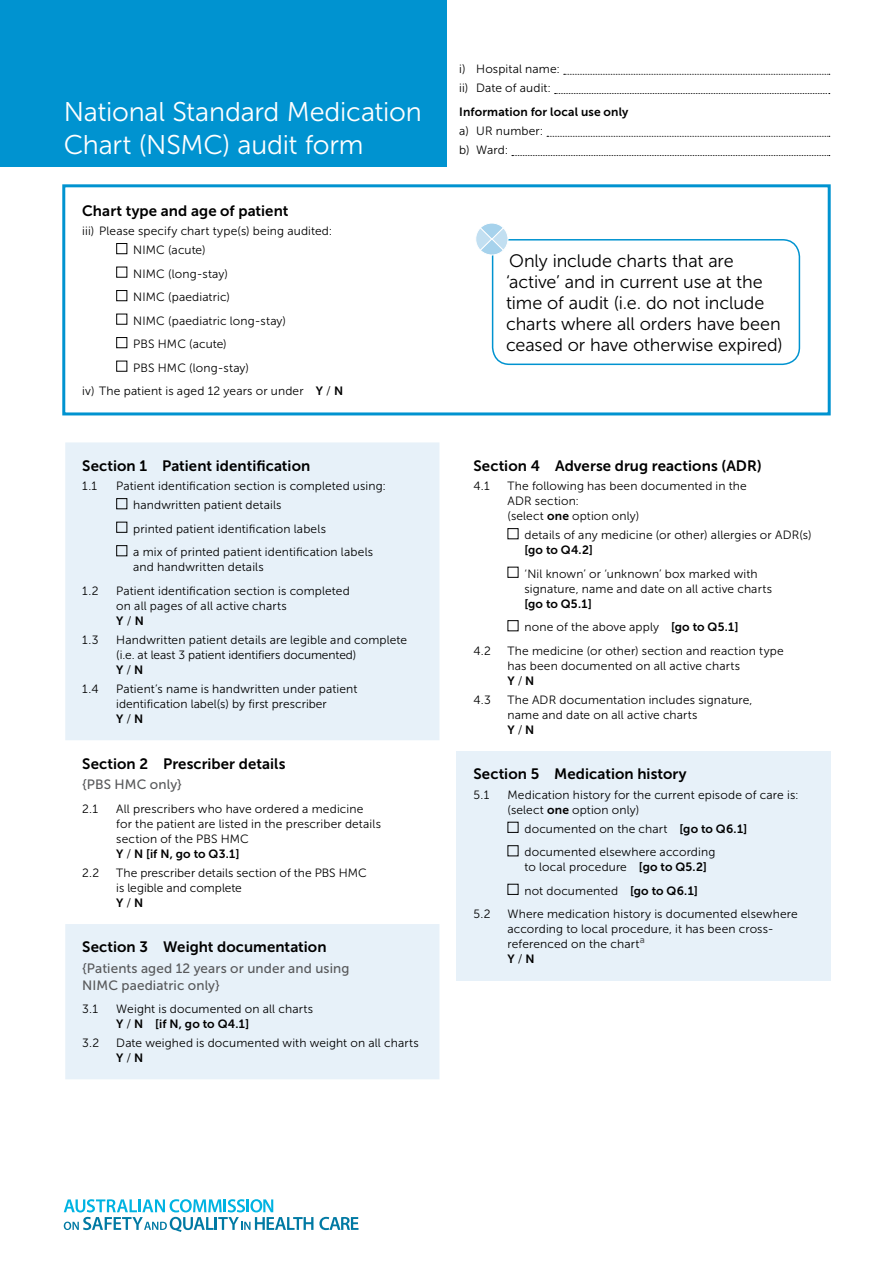
<style>
.page{position:relative;width:893px;height:1263px;background:#fff}
.page>*{position:absolute;margin:0;border:0;box-sizing:border-box;transform-origin:0 0}
._00_H1{font:27px/33px "Museo Sans 300";letter-spacing:-.01em;color:#fff}
._03_PullQu{font:18px/21px "Museo Sans 300";letter-spacing:-.005em;color:#000}
._02_SectionH{font:15px "Museo Sans 700";letter-spacing:.005em;color:#000}
._01_H2{font:15px "Museo Sans 700";letter-spacing:.005em;color:#000}
._02_Subheading{font:13.5px/16.5px "Museo Sans 500";letter-spacing:.01em;color:#58595b}
._02_SectionList{font:12px/15px "Museo Sans 300";letter-spacing:.01em;color:#000}
._02_BodySmallIndent{font:12px/15px "Museo Sans 300";letter-spacing:.01em;color:#000}
._02_BodySmallNoSpace{font:12px "Museo Sans 300";letter-spacing:.015em;color:#000}
._01_H3{font:12px "Museo Sans 700";letter-spacing:.01em;color:#000}
._02_BodySmall{font:12px "Museo Sans 300";color:#000}
._02_SectionList-2{font:12px "Museo Sans 700";color:#000}
._02_SectionList-3{font:9.6px "Museo Sans 500";color:#58595b}
.s1{font-family:"Museo Sans 700"}
.s2{font-family:"Museo Sans 300"}
</style>
<div class="page">
<svg style="left:64px;top:1199px;width:249px;height:33px"></svg>
<svg style="left:319px;top:1217px;width:39px;height:13px"></svg>
<svg style="left:564px;top:74px;width:266px;height:1px"></svg>
<svg style="left:555px;top:93px;width:275px;height:1px"></svg>
<svg style="left:547px;top:136px;width:283px;height:1px"></svg>
<svg style="left:512px;top:155px;width:318px;height:1px"></svg>
<div style="left:116px;top:243px;width:11px;height:11px;border:1px solid #000"></div>
<div style="left:116px;top:267px;width:11px;height:11px;border:1px solid #000"></div>
<div style="left:116px;top:290px;width:11px;height:11px;border:1px solid #000"></div>
<div style="left:116px;top:314px;width:11px;height:11px;border:1px solid #000"></div>
<div style="left:116px;top:337px;width:11px;height:11px;border:1px solid #000"></div>
<div style="left:116px;top:361px;width:11px;height:11px;border:1px solid #000"></div>
<div style="left:62px;top:184px;width:769px;height:231px;border:3px solid #0093d0"></div>
<div style="left:492px;top:239px;width:308px;height:126px;border:2px solid #0093d0;border-radius:17px"></div>
<svg style="left:476px;top:223px;width:34px;height:32px"></svg>
<svg style="left:65px;top:442px;width:374px;height:637px;fill:#e7f1f9"></svg>
<div style="left:116px;top:498px;width:11px;height:11px;border:1px solid #000"></div>
<div style="left:116px;top:522px;width:11px;height:11px;border:1px solid #000"></div>
<div style="left:116px;top:545px;width:11px;height:11px;border:1px solid #000"></div>
<div style="left:456px;top:751px;width:375px;height:229px;background:#e7f1f9"></div>
<div style="left:507px;top:528px;width:11px;height:11px;border:1px solid #000"></div>
<div style="left:507px;top:567px;width:11px;height:11px;border:1px solid #000"></div>
<div style="left:507px;top:620px;width:11px;height:11px;border:1px solid #000"></div>
<div style="left:507px;top:822px;width:11px;height:11px;border:1px solid #000"></div>
<div style="left:507px;top:845px;width:11px;height:11px;border:1px solid #000"></div>
<div style="left:507px;top:884px;width:11px;height:11px;border:1px solid #000"></div>
<div style="left:0;top:0;width:446px;height:167px;background:#0093d0"></div>
<h1 class="_00_H1" style="left:64px;top:95px;width:360px">National Standard Medication<br>Chart (NSMC) audit form</h1>
<h2 class="_01_H2" style="left:82px;top:202px;width:208px">Chart type and age of patient</h2>
<p class="_02_BodySmallNoSpace" style="left:82px;top:224px;width:252px">iii) Please specify chart type(s) being audited:</p>
<p class="_02_BodySmallIndent" style="left:133px;top:243px;width:74px">NIMC (acute)</p>
<p class="_02_BodySmallIndent" style="left:133px;top:266px;width:96px">NIMC (long-stay)</p>
<p class="_02_BodySmallIndent" style="left:133px;top:290px;width:98px">NIMC (paediatric)</p>
<p class="_02_BodySmallIndent" style="left:133px;top:313px;width:154px">NIMC (paediatric long-stay)</p>
<p class="_02_BodySmallIndent" style="left:133px;top:337px;width:95px">PBS HMC (acute)</p>
<p class="_02_BodySmallIndent" style="left:133px;top:360px;width:117px">PBS HMC (long-stay)</p>
<p class="_02_BodySmallNoSpace" style="left:82px;top:385px;width:262px">iv) The patient is aged 12 years or under <span class="s1">Y</span> / <span class="s1">N</span></p>
<h3 class="_02_SectionH" style="left:82px;top:457px;width:230px">Section 1 Patient identification</h3>
<p class="_02_SectionList" style="left:82px;top:478px;width:16px">1.1</p>
<p class="_02_SectionList" style="left:116px;top:478px;width:271px">Patient identification section is completed using:</p>
<p class="_02_BodySmallIndent" style="left:133px;top:498px;width:150px">handwritten patient details</p>
<p class="_02_BodySmallIndent" style="left:133px;top:521px;width:194px">printed patient identification labels</p>
<p class="_02_BodySmallIndent" style="left:133px;top:545px;width:241px">a mix of printed patient identification labels and handwritten details</p>
<p class="_02_SectionList" style="left:82px;top:583px;width:18px">1.2</p>
<p class="_02_SectionList" style="left:116px;top:583px;width:235px">Patient identification section is completed on all pages of all active charts<br><span class="s1">Y</span> / <span class="s1">N</span></p>
<p class="_02_SectionList" style="left:82px;top:632px;width:18px">1.3</p>
<p class="_02_SectionList" style="left:116px;top:632px;width:292px">Handwritten patient details are legible and complete (i.e. at least 3 patient identifiers documented)<br><span class="s1">Y</span>/<span class="s1">N</span></p>
<p class="_02_SectionList" style="left:82px;top:682px;width:18px">1.4</p>
<p class="_02_SectionList" style="left:116px;top:682px;width:243px">Patient’s name is handwritten under patient identification label(s) by first prescriber<br><span class="s1">Y</span>/ <span class="s1">N</span></p>
<h3 class="_02_SectionH" style="left:82px;top:755px;width:205px">Section 2 Prescriber details</h3>
<p class="_02_Subheading" style="left:82px;top:776px;width:101px">{PBS HMC only}</p>
<p class="_02_SectionList" style="left:82px;top:801px;width:17px">2.1</p>
<p class="_02_SectionList" style="left:116px;top:801px;width:266px">All prescribers who have ordered a medicine for the patient are listed in the prescriber details section of the PBS HMC<br><span class="s1">Y</span> / <span class="s1">N [if N, go to Q3.1]</span></p>
<p class="_02_SectionList" style="left:82px;top:865px;width:18px">2.2</p>
<p class="_02_SectionList" style="left:116px;top:865px;width:252px">The prescriber details section of the PBS HMC is legible and complete<br><span class="s1">Y</span> / <span class="s1">N</span></p>
<h3 class="_02_SectionH" style="left:82px;top:939px;width:246px">Section 3 Weight documentation</h3>
<p class="_02_Subheading" style="left:82px;top:960px;width:269px">{Patients aged 12 years or under and using<br>NIMC paediatric only}</p>
<p class="_02_SectionList" style="left:82px;top:1001px;width:17px">3.1</p>
<p class="_02_SectionList" style="left:116px;top:1001px;width:198px">Weight is documented on all charts<br><span class="s1">Y</span> / <span class="s1">N [if N, go to Q4.1]</span></p>
<p class="_02_SectionList" style="left:82px;top:1036px;width:19px">3.2</p>
<p class="_02_SectionList" style="left:116px;top:1036px;width:304px">Date weighed is documented with weight on all charts<br><span class="s1">Y</span> / <span class="s1">N</span></p>
<p class="_02_BodySmallNoSpace" style="left:459px;top:62px;width:102px">i) Hospital name:</p>
<p class="_02_BodySmallNoSpace" style="left:459px;top:81px;width:93px">ii) Date of audit:</p>
<h2 class="_01_H3" style="left:459px;top:105px;width:171px">Information for local use only</h2>
<p class="_02_BodySmallNoSpace" style="left:459px;top:124px;width:86px">a) UR number:</p>
<p class="_02_BodySmall" style="left:459px;top:143px;width:51px">b) Ward:</p>
<p class="_03_PullQu" style="left:506px;top:250px;width:278px">Only include charts that are ‘active’ and in current use at the time of audit (i.e. do not include charts where all orders have been ceased or have otherwise expired)</p>
<h3 class="_02_SectionH" style="left:473px;top:457px;width:290px">Section 4 Adverse drug reactions (ADR)</h3>
<p class="_02_SectionList" style="left:473px;top:478px;width:18px">4.1</p>
<p class="_02_SectionList" style="left:507px;top:478px;width:241px">The following has been documented in the<br>ADR section:<br>(select <span class="s1">one</span> option only)</p>
<p class="_02_BodySmallIndent" style="left:524px;top:528px;width:288px">details of any medicine (or other) allergies or ADR(s) <span class="s1">[go to Q4.2]</span></p>
<p class="_02_BodySmallIndent" style="left:524px;top:566px;width:249px">‘Nil known’ or ‘unknown’ box marked with signature, name and date on all active charts <span class="s1">[go to Q5.1]</span></p>
<p class="_02_BodySmallIndent" style="left:524px;top:620px;width:216px">none of the above apply <span class="s1">[go to Q5.1]</span></p>
<p class="_02_SectionList" style="left:473px;top:643px;width:19px">4.2</p>
<p class="_02_SectionList" style="left:507px;top:643px;width:278px">The medicine (or other) section and reaction type has been documented on all active charts<br><span class="s1">Y</span> / <span class="s1">N</span></p>
<p class="_02_SectionList" style="left:473px;top:692px;width:19px">4.3</p>
<p class="_02_SectionList" style="left:507px;top:692px;width:247px">The ADR documentation includes signature, name and date on all active charts<br><span class="s1">Y</span> / <span class="s1">N</span></p>
<h3 class="_02_SectionH" style="left:473px;top:766px;width:215px">Section 5 Medication history</h3>
<p class="_02_SectionList" style="left:473px;top:787px;width:17px">5.1</p>
<p class="_02_SectionList" style="left:507px;top:787px;width:293px">Medication history for the current episode of care is: (select <span class="s1">one</span> option only)</p>
<p class="_02_BodySmallIndent" style="left:524px;top:821px;width:224px">documented on the chart <span class="s1">[go to Q6.1]</span></p>
<p class="_02_BodySmallIndent" style="left:524px;top:845px;width:192px">documented elsewhere according to local procedure <span class="s1">[go to Q5.2]</span></p>
<p class="_02_BodySmallIndent" style="left:524px;top:883px;width:175px">not documented <span class="s1">[go to Q6.1]</span></p>
<p class="_02_SectionList" style="left:473px;top:907px;width:19px">5.2</p>
<p class="_02_SectionList" style="left:507px;top:907px;width:292px">Where medication history is documented elsewhere according to local procedure, it has been cross&shy;referenced on the chart</p>
<p class="_02_SectionList-3" style="left:640px;top:934px;width:7px">a</p>
<p class="_02_SectionList-2" style="left:507px;top:952px;width:29px">Y <span class="s2">/</span> N</p>
</div>
